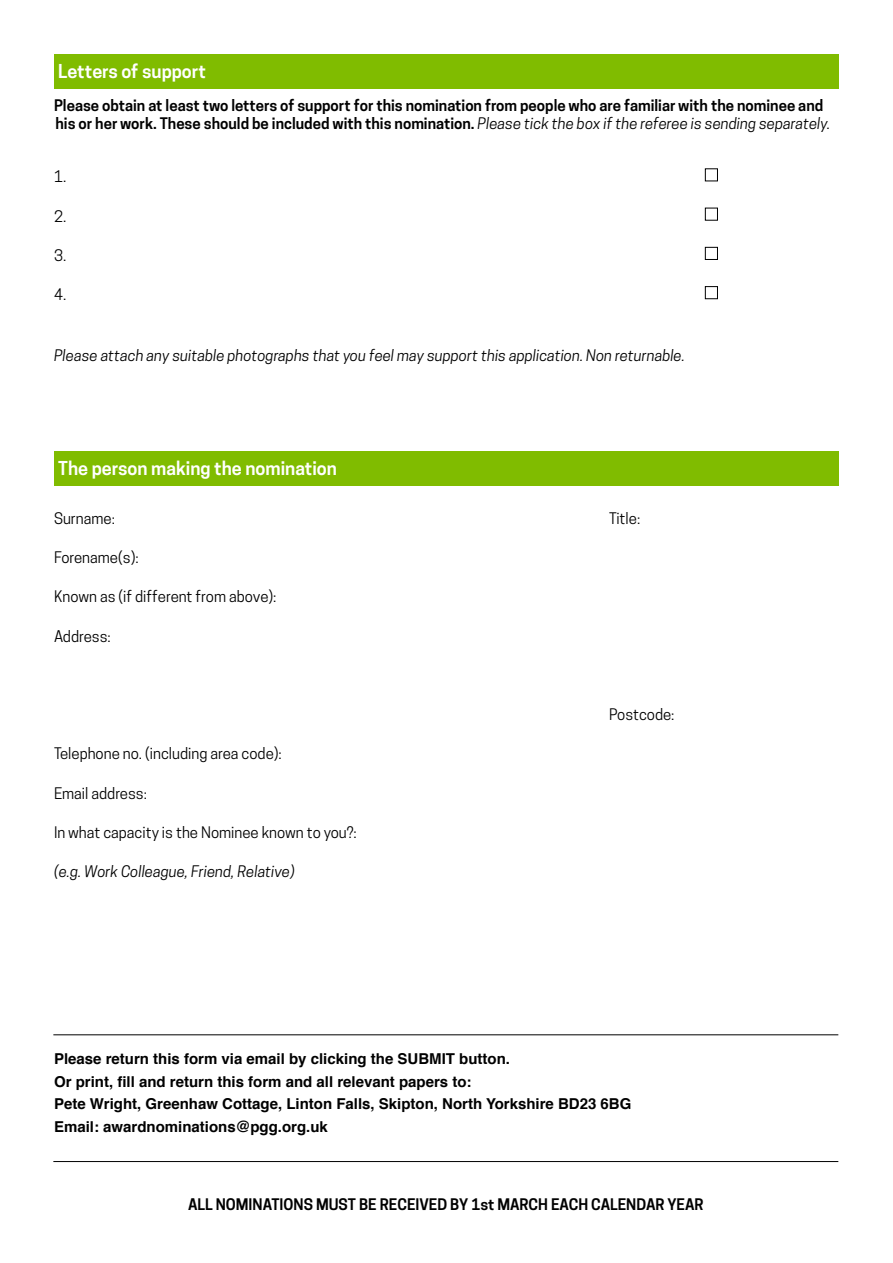
<style>
.page{position:relative;width:893px;height:1263px;background:#fff}
.page>*{position:absolute;margin:0;border:0;box-sizing:border-box;transform-origin:0 0}
.t1{font:600 18px "Cooper Hewitt";color:#fff}
.t2{font:600 15px/18px "Cooper Hewitt";color:#000}
.t3{font:700 15px/22.5px "Helvetica";color:#000}
.t4{font:15px "Cooper Hewitt";color:#000}
.t5{font:italic 15px "Cooper Hewitt";color:#000}
.s1{font-weight:400;font-style:italic}
</style>
<div class="page">
<div style="left:54px;top:54px;width:785px;height:35px;background:#80bc00"></div>
<div style="left:54px;top:451px;width:785px;height:34px;background:#80bc00"></div>
<div style="left:705px;top:168px;width:13px;height:13px;border:1px solid #000"></div>
<div style="left:705px;top:208px;width:13px;height:13px;border:1px solid #000"></div>
<div style="left:705px;top:247px;width:13px;height:13px;border:1px solid #000"></div>
<div style="left:705px;top:286px;width:13px;height:13px;border:1px solid #000"></div>
<hr style="left:53px;top:1034px;width:785px;height:1px;background:#000">
<hr style="left:53px;top:1161px;width:785px;height:1px;background:#000">
<p class="t1" style="left:58px;top:61px;width:149px">Letters of support</p>
<p class="t2" style="left:54px;top:96px;width:778px">Please obtain at least two letters of support for this nomination from people who are familiar with the nominee and his or her work. These should be included with this nomination. <span class="s1">Please tick the box if the referee is sending separately.</span></p>
<p class="t4" style="left:54px;top:168px;width:14px">1.</p>
<p class="t4" style="left:54px;top:207px;width:14px">2.</p>
<p class="t4" style="left:54px;top:247px;width:14px">3.</p>
<p class="t4" style="left:54px;top:286px;width:14px">4.</p>
<p class="t5" style="left:54px;top:347px;width:633px">Please attach any suitable photographs that you feel may support this application. Non returnable.</p>
<p class="t1" style="left:58px;top:457px;width:280px">The person making the nomination</p>
<p class="t4" style="left:54px;top:509px;width:63px">Surname:</p>
<p class="t4" style="left:609px;top:509px;width:33px">Title:</p>
<p class="t4" style="left:54px;top:549px;width:86px">Forename(s):</p>
<p class="t4" style="left:54px;top:588px;width:224px">Known as (if different from above):</p>
<p class="t4" style="left:54px;top:627px;width:58px">Address:</p>
<p class="t4" style="left:54px;top:745px;width:229px">Telephone no. (including area code):</p>
<p class="t4" style="left:54px;top:784px;width:95px">Email address:</p>
<p class="t4" style="left:54px;top:823px;width:304px">In what capacity is the Nominee known to you?:</p>
<p class="t5" style="left:54px;top:863px;width:242px">(e.g. Work Colleague, Friend, Relative)</p>
<p class="t4" style="left:609px;top:706px;width:67px">Postcode:</p>
<p class="t3" style="left:54px;top:1048px;width:579px">Please return this form via email by clicking the SUBMIT button.<br>Or print, fill and return this form and all relevant papers to:<br>Pete Wright, Greenhaw Cottage, Linton Falls, Skipton, North Yorkshire BD23 6BG Email: awardnominations@pgg.org.uk</p>
<p class="t2" style="left:188px;top:1195px;width:517px">ALL NOMINATIONS MUST BE RECEIVED BY 1st MARCH EACH CALENDAR YEAR</p>
</div>
